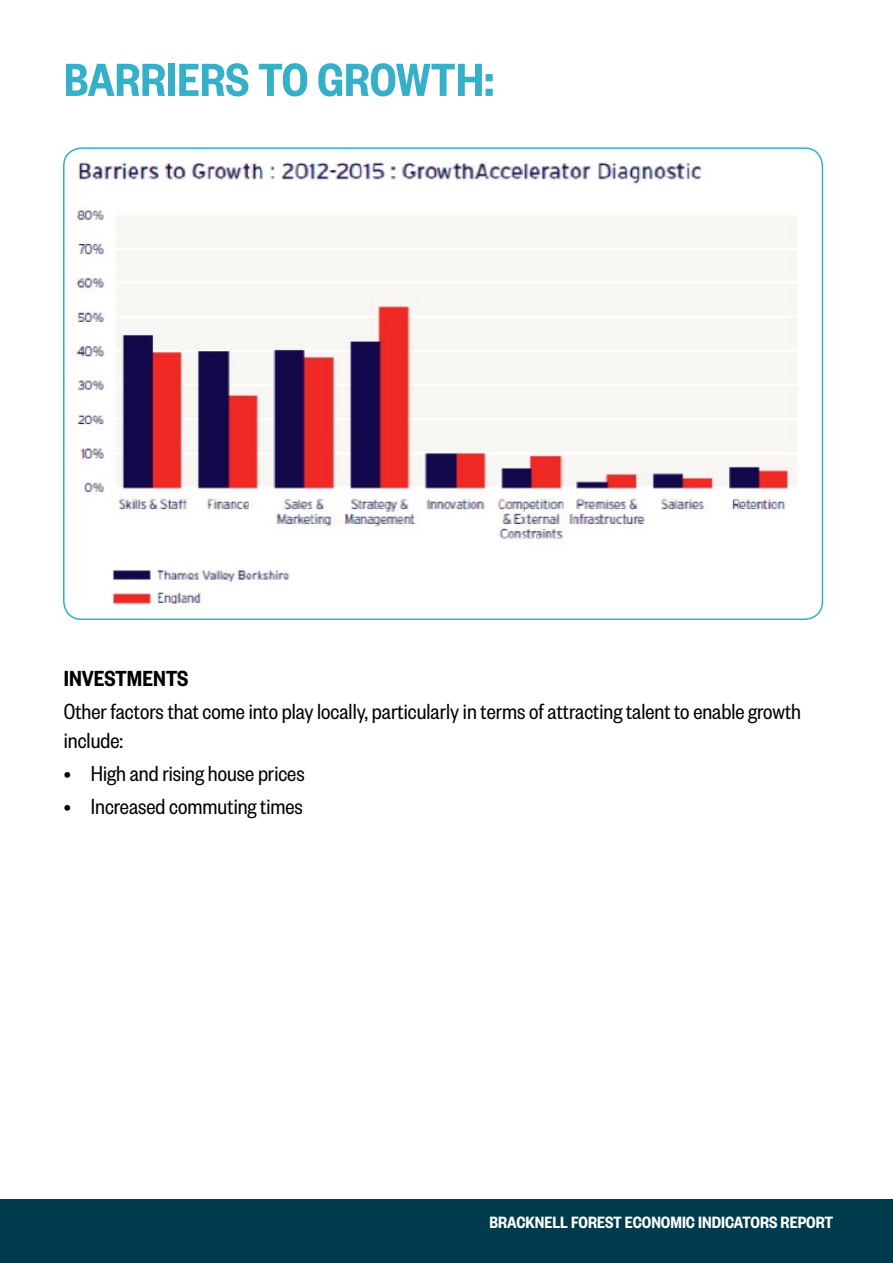
<style>
.page{position:relative;width:893px;height:1263px;background:#fff}
.page>*{position:absolute;margin:0;border:0;box-sizing:border-box;transform-origin:0 0}
.t1{font:600 51px "Founders Grotesk Cond";color:#36b0c9}
.t2{font:24px/33px "Founders Grotesk Cond";color:#000}
.t3{font:600 18px "Founders Grotesk Cond";color:#fff}
.s1{font-weight:600}
</style>
<div class="page">
<div style="left:0;top:1199px;width:893px;height:64px;background:#003b4d"></div>
<img style="left:64px;top:148px;width:758px;height:471px">
<h2 class="t1" style="left:64px;top:49px;width:432px">BARRIERS TO GROWTH:</h2>
<p class="t2" style="left:64px;top:661px;width:739px"><span class="s1">INVESTMENTS<br></span>Other factors that come into play locally, particularly in terms of attracting talent to enable growth</p>
<p class="t2" style="left:64px;top:723px;width:61px">include:</p>
<p class="t2" style="left:64px;top:756px;width:242px">• High and rising house prices</p>
<p class="t2" style="left:64px;top:789px;width:241px">• Increased commuting times</p>
<p class="t3" style="left:490px;top:1211px;width:345px">BRACKNELL FOREST ECONOMIC INDICATORS REPORT</p>
</div>
